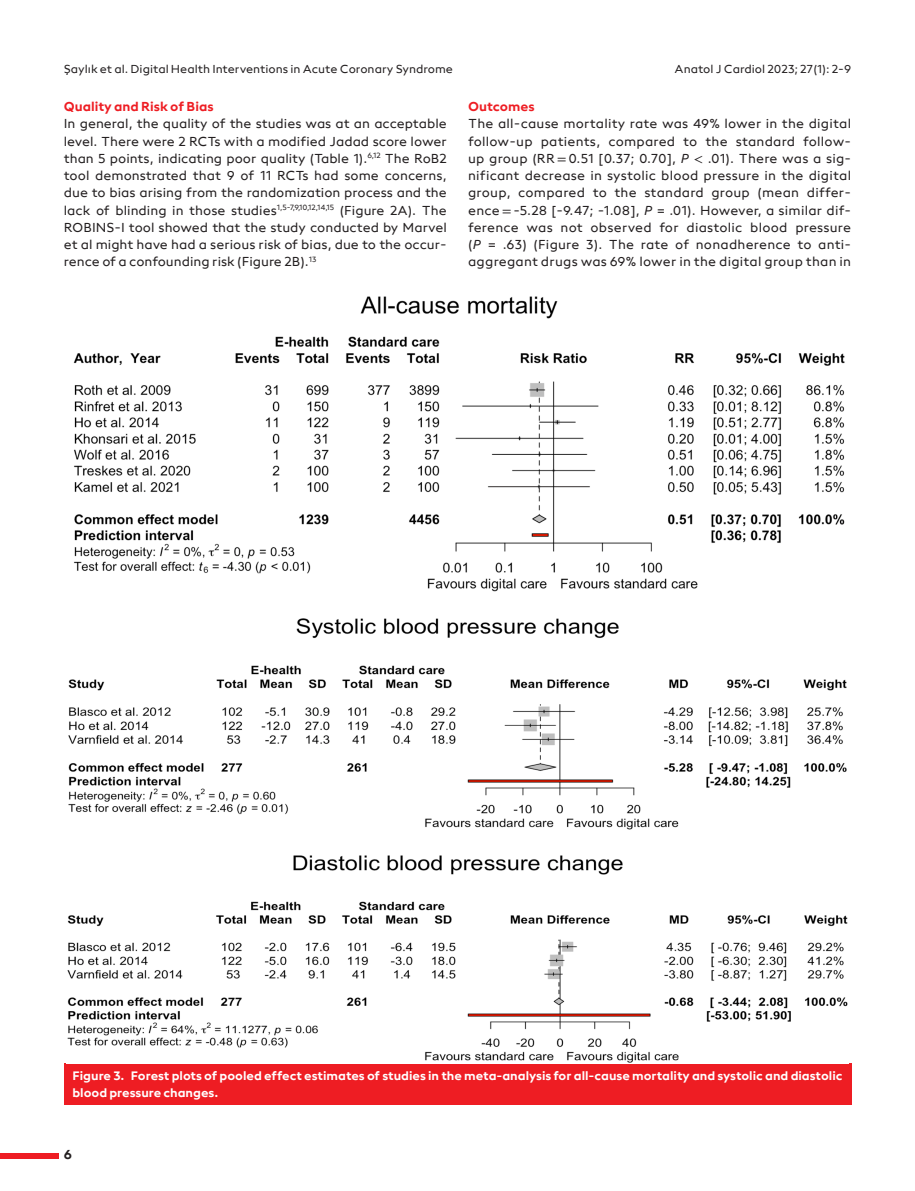
<style>
.page{position:relative;width:915px;height:1191px;background:#fff}
.page>*{position:absolute;margin:0;border:0;box-sizing:border-box;transform-origin:0 0}
.TXT{font:13.5px/17.2px "neue Radial A Regular";color:#231f20;text-align:justify}
.t1{font:13.5px "neue Radial A Bold";color:#ee1d23}
.t2{font:13.5px "neue Radial A Bold";color:#231f20}
.FC{font:12.75px/16.5px "neue Radial A Bold";color:#fff}
.t3{font:12px "neue Radial A Regular";color:#231f20}
.s1{font-family:"STIX General"}
.s2{font-style:italic}
</style>
<div class="page">
<div style="left:0;top:1152px;width:58px;height:6px;background:#ee1d23"></div>
<div style="left:64px;top:1063px;width:786px;height:41px;background:#ee1d23"></div>
<img style="left:67px;top:296px;width:781px;height:767px">
<p class="t3" style="left:64px;top:61px;width:390px">Şaylık et al. Digital Health Interventions in Acute Coronary Syndrome</p>
<p class="t3" style="left:674px;top:61px;width:178px">Anatol J Cardiol 2023; 27(1): 2-9</p>
<h2 class="t1" style="left:64px;top:98px;width:151px">Quality and Risk of Bias</h2>
<p class="TXT" style="left:64px;top:115px;width:384px">In general, the quality of the studies was at an acceptable level. There were 2 RCTs with a modified Jadad score lower than 5 points, indicating poor quality (Table 1).<sup>6,12</sup> The RoB2 tool demonstrated that 9 of 11 RCTs had some concerns, due to bias arising from the randomization process and the lack of blinding in those studies<sup>1,5-7,9,10,12,14,15</sup> (Figure 2A). The ROBINS-I tool showed that the study conducted by Marvel et al might have had a serious risk of bias, due to the occur&shy;rence of a confounding risk (Figure 2B).<sup>13</sup></p>
<h2 class="t1" style="left:468px;top:98px;width:68px">Outcomes</h2>
<p class="TXT" style="left:468px;top:115px;width:384px">The all-cause mortality rate was 49% lower in the digital follow-up patients, compared to the standard follow&shy;up group (RR<span class="s1">=</span>0.51 [0.37; 0.70], <span class="s2">P</span> <span class="s1">&lt;</span> .01). There was a sig&shy;nificant decrease in systolic blood pressure in the digital group, compared to the standard group (mean differ&shy;ence<span class="s1">=</span>-5.28 [-9.47; -1.08], <span class="s2">P</span> = .01). However, a similar dif&shy;ference was not observed for diastolic blood pressure (<span class="s2">P</span> = .63) (Figure 3). The rate of nonadherence to anti&shy;aggregant drugs was 69% lower in the digital group than in</p>
<p class="FC" style="left:72px;top:1067px;width:771px">Figure 3. Forest plots of pooled effect estimates of studies in the meta-analysis for all-cause mortality and systolic and diastolic blood pressure changes.</p>
<p class="t2" style="left:64px;top:1146px;width:10px">6</p>
</div>
